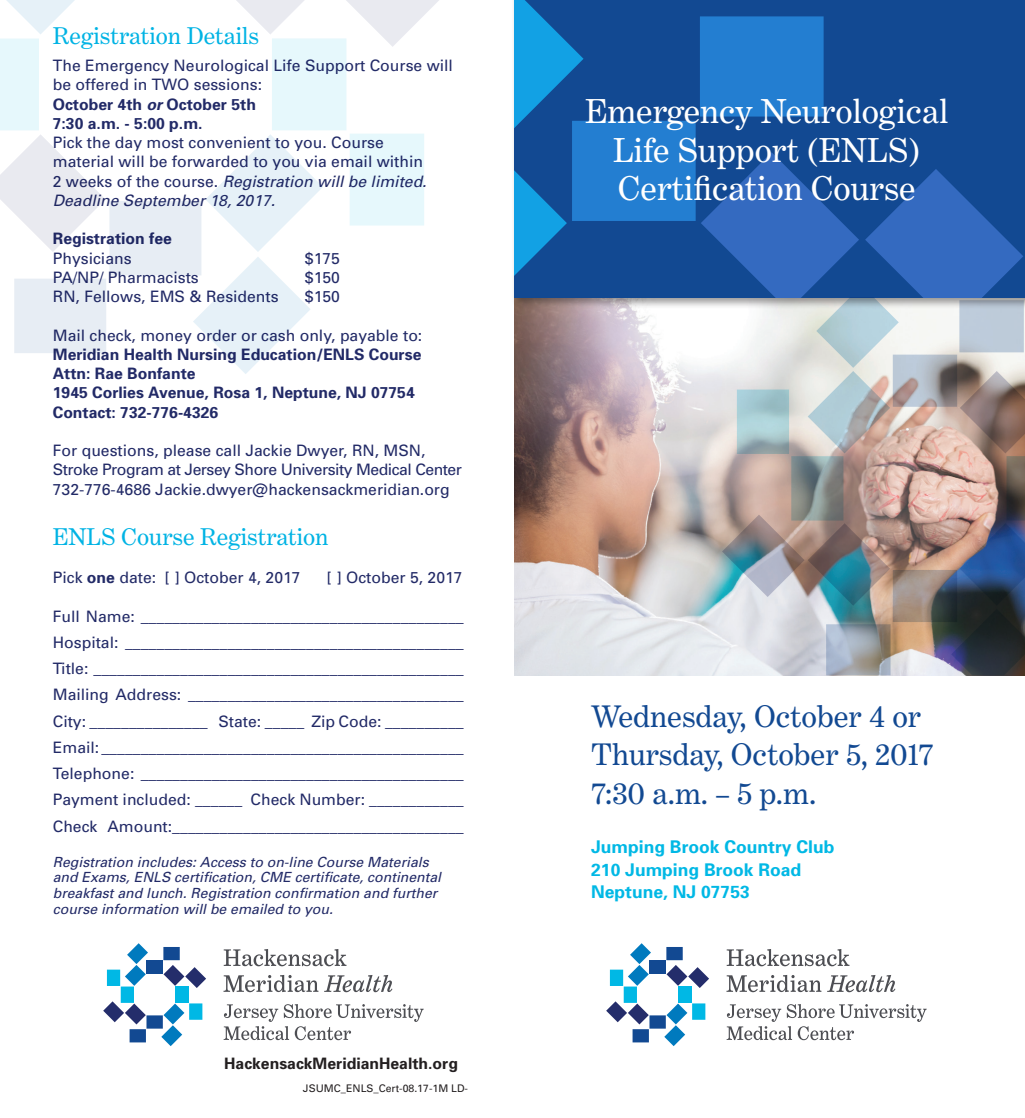
<style>
.page{position:relative;width:1025px;height:1118px;background:#fff}
.page>*{position:absolute;margin:0;border:0;box-sizing:border-box;transform-origin:0 0}
.t1{font:35px/38.5px "Benton Modern";color:#fff;text-align:center}
.t2{font:31.5px/38.5px "Benton Modern";color:#124992}
.t3{font:24.5px "Benton Modern";color:#00b3e4}
.t4{font:700 17.5px/22.8px "Univers";color:#00b8e5}
.t5{font:15.75px/19.2px "Univers";color:#222a67}
.t6{font:700 15.75px/19.2px "Univers";color:#222a67}
.t7{font:700 15.75px "Univers";color:#231f20}
.t8{font:italic 14px/15.8px "Univers";color:#222a67}
.t9{font:10.5px "Univers";color:#231f20}
.s1{font-weight:700}
.s2{font-weight:700;font-style:italic}
.s3{font-style:italic}
</style>
<div class="page">
<svg style="left:726px;top:1004px;width:200px;height:36px"></svg>
<div style="left:649px;top:961px;width:17px;height:13px;background:#124992"></div>
<div style="left:666px;top:947px;width:16px;height:13px;background:#124992"></div>
<svg style="left:628px;top:943px;width:23px;height:43px"></svg>
<div style="left:623px;top:986px;width:14px;height:17px;background:#00b8e5"></div>
<div style="left:610px;top:969px;width:13px;height:17px;background:#00b8e5"></div>
<svg style="left:606px;top:1001px;width:43px;height:23px"></svg>
<div style="left:649px;top:1015px;width:17px;height:13px;background:#124992"></div>
<div style="left:632px;top:1029px;width:17px;height:13px;background:#124992"></div>
<svg style="left:664px;top:1003px;width:23px;height:43px"></svg>
<div style="left:692px;top:1003px;width:13px;height:17px;background:#00b8e5"></div>
<div style="left:678px;top:986px;width:13px;height:17px;background:#00b8e5"></div>
<svg style="left:666px;top:965px;width:43px;height:23px"></svg>
<svg style="left:726px;top:949px;width:123px;height:17px"></svg>
<svg style="left:726px;top:975px;width:95px;height:17px"></svg>
<svg style="left:827px;top:975px;width:68px;height:17px"></svg>
<img style="left:515px;top:309px;width:510px;height:367px">
<div style="left:514px;top:0;width:511px;height:297px;background:#124992"></div>
<div style="left:572px;top:121px;width:123px;height:100px;background:#237ed1"></div>
<div style="left:700px;top:16px;width:123px;height:101px;background:#237ed1"></div>
<svg style="left:514px;top:170px;width:53px;height:106px"></svg>
<svg style="left:514px;top:0;width:69px;height:128px"></svg>
<svg style="left:224px;top:1004px;width:200px;height:36px"></svg>
<div style="left:146px;top:961px;width:17px;height:13px;background:#124992"></div>
<div style="left:163px;top:947px;width:17px;height:13px;background:#124992"></div>
<svg style="left:125px;top:943px;width:23px;height:43px"></svg>
<div style="left:121px;top:986px;width:13px;height:17px;background:#00b8e5"></div>
<div style="left:107px;top:969px;width:13px;height:17px;background:#00b8e5"></div>
<svg style="left:103px;top:1001px;width:43px;height:23px"></svg>
<div style="left:146px;top:1015px;width:17px;height:13px;background:#124992"></div>
<div style="left:130px;top:1029px;width:16px;height:13px;background:#124992"></div>
<svg style="left:161px;top:1003px;width:23px;height:43px"></svg>
<div style="left:189px;top:1003px;width:13px;height:17px;background:#00b8e5"></div>
<div style="left:175px;top:986px;width:14px;height:17px;background:#00b8e5"></div>
<svg style="left:163px;top:965px;width:43px;height:23px"></svg>
<svg style="left:224px;top:949px;width:122px;height:17px"></svg>
<svg style="left:223px;top:975px;width:95px;height:17px"></svg>
<svg style="left:324px;top:975px;width:68px;height:17px"></svg>
<div style="left:0;top:38px;width:39px;height:92px;background:#e6f8fc"></div>
<svg style="left:0;top:135px;width:105px;height:117px"></svg>
<div style="left:109px;top:201px;width:92px;height:74px;background:#e7edf4"></div>
<div style="left:14px;top:279px;width:92px;height:74px;background:#e7edf4"></div>
<svg style="left:193px;top:134px;width:130px;height:240px"></svg>
<div style="left:350px;top:134px;width:74px;height:92px;background:#e6f8fc"></div>
<div style="left:272px;top:38px;width:74px;height:92px;background:#e6f8fc"></div>
<svg style="left:236px;top:0;width:203px;height:47px"></svg>
<svg style="left:791px;top:456px;width:52px;height:58px;background:#7e8787"></svg>
<img style="left:722px;top:514px;width:168px;height:92px">
<svg style="left:892px;top:570px;width:59px;height:52px;background:#8a7e76"></svg>
<svg style="left:826px;top:624px;width:64px;height:51px;background:#9ca2a9"></svg>
<svg style="left:951px;top:523px;width:74px;height:152px;background:#3c465c"></svg>
<svg style="left:1006px;top:456px;width:19px;height:64px"></svg>
<svg style="left:701px;top:152px;width:324px;height:301px"></svg>
<svg style="left:6px;top:0;width:69px;height:34px"></svg>
<h3 class="t3" style="left:53px;top:22px;width:208px">Registration Details</h3>
<p class="t5" style="left:53px;top:56px;width:401px">The Emergency Neurological Life Support Course will be offered in TWO sessions:<br><span class="s1">October 4th</span> <span class="s2">or</span> <span class="s1">October 5th<br>7:30 a.m. - 5:00 p.m.</span></p>
<p class="t5" style="left:53px;top:133px;width:375px">Pick the day most convenient to you. Course material will be forwarded to you via email within 2 weeks of the course. <span class="s3">Registration will be limited.<br>Deadline September 18, 2017.</span></p>
<p class="t6" style="left:53px;top:229px;width:121px">Registration fee</p>
<p class="t5" style="left:53px;top:248px;width:80px">Physicians</p>
<p class="t5" style="left:305px;top:248px;width:37px">$175</p>
<p class="t5" style="left:53px;top:267px;width:147px">PA/NP/ Pharmacists</p>
<p class="t5" style="left:305px;top:267px;width:37px">$150</p>
<p class="t5" style="left:53px;top:287px;width:227px">RN, Fellows, EMS &amp; Residents</p>
<p class="t5" style="left:305px;top:287px;width:37px">$150</p>
<p class="t5" style="left:53px;top:325px;width:371px">Mail check, money order or cash only, payable to:</p>
<p class="t6" style="left:53px;top:344px;width:370px">Meridian Health Nursing Education/ENLS Course Attn: Rae Bonfante<br>1945 Corlies Avenue, Rosa 1, Neptune, NJ 07754<br>Contact: 732-776-4326</p>
<p class="t5" style="left:53px;top:440px;width:411px">For questions, please call Jackie Dwyer, RN, MSN,<br>Stroke Program at Jersey Shore University Medical Center<br>732-776-4686 Jackie.dwyer@hackensackmeridian.org</p>
<h3 class="t3" style="left:53px;top:523px;width:277px">ENLS Course Registration</h3>
<p class="t5" style="left:53px;top:567px;width:249px">Pick <span class="s1">one</span> date: [ ] October 4, 2017</p>
<p class="t5" style="left:327px;top:567px;width:137px">[ ] October 5, 2017</p>
<p class="t5" style="left:53px;top:602px;width:412px;line-height:26.2px;text-align:justify">Full Name: _________________________________________ Hospital: ___________________________________________ Title: _______________________________________________ Mailing Address: ___________________________________ City: _______________ State: _____ Zip Code: __________ Email: ______________________________________________ Telephone: _________________________________________ Payment included: ______ Check Number: ____________ Check Amount:_____________________________________</p>
<p class="t8" style="left:53px;top:853px;width:390px">Registration includes: Access to on-line Course Materials and Exams, ENLS certification, CME certificate, continental breakfast and lunch. Registration confirmation and further course information will be emailed to you.</p>
<p class="t7" style="left:224px;top:1053px;width:235px">HackensackMeridianHealth.org</p>
<p class="t9" style="left:303px;top:1081px;width:167px">JSUMC_ENLS_Cert-08.17-1M LD-</p>
<h1 class="t1" style="left:585px;top:92px;width:365px">Emergency Neurological<br>Life Support (ENLS)<br>Certification Course</h1>
<h2 class="t2" style="left:591px;top:697px;width:344px">Wednesday, October 4 or<br>Thursday, October 5, 2017<br>7:30 a.m. – 5 p.m.</h2>
<p class="t4" style="left:591px;top:835px;width:245px">Jumping Brook Country Club<br>210 Jumping Brook Road<br>Neptune, NJ 07753</p>
</div>
